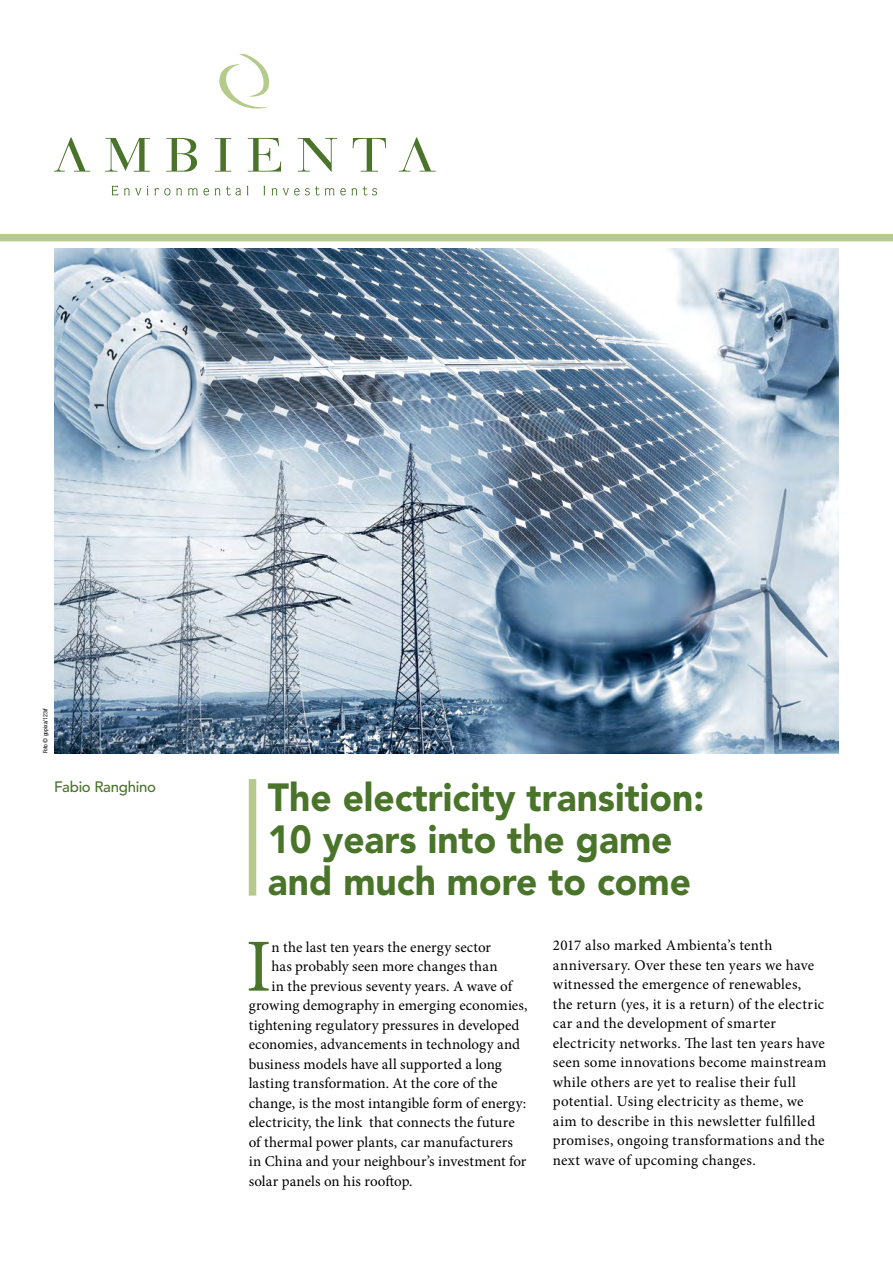
<style>
.page{position:relative;width:893px;height:1263px;background:#fff}
.page>*{position:absolute;margin:0;border:0;box-sizing:border-box;transform-origin:0 0}
.t1{font:75px "Minion Pro";color:#49742a}
.t2{font:900 39px "Avenir LT";color:#49742a;scale:.95 1}
.t3{font:15px/19.5px "Minion Pro";letter-spacing:.01em;color:#000}
.t4{font:500 15px "Avenir LT";letter-spacing:-.02em;color:#49742a}
.t5{font:condensed 6px "Helvetica Neue LT";color:#000}
</style>
<div class="page">
<svg style="left:298px;top:138px;width:39px;height:34px"></svg>
<svg style="left:54px;top:137px;width:36px;height:35px"></svg>
<svg style="left:105px;top:138px;width:45px;height:34px"></svg>
<svg style="left:166px;top:137px;width:31px;height:35px"></svg>
<svg style="left:215px;top:138px;width:16px;height:34px"></svg>
<svg style="left:248px;top:138px;width:33px;height:34px"></svg>
<svg style="left:353px;top:138px;width:33px;height:34px"></svg>
<svg style="left:399px;top:137px;width:37px;height:35px"></svg>
<svg style="left:219px;top:54px;width:51px;height:55px"></svg>
<svg style="left:112px;top:186px;width:6px;height:9px"></svg>
<svg style="left:124px;top:186px;width:46px;height:9px"></svg>
<svg style="left:176px;top:188px;width:6px;height:7px"></svg>
<svg style="left:188px;top:188px;width:10px;height:7px"></svg>
<svg style="left:204px;top:188px;width:5px;height:7px"></svg>
<svg style="left:215px;top:186px;width:26px;height:9px"></svg>
<svg style="left:247px;top:186px;width:2px;height:9px"></svg>
<svg style="left:263px;top:186px;width:2px;height:9px"></svg>
<svg style="left:271px;top:186px;width:86px;height:9px"></svg>
<svg style="left:363px;top:186px;width:14px;height:9px"></svg>
<div style="left:0;top:234px;width:893px;height:7px;background:#b5cb8b"></div>
<img style="left:54px;top:248px;width:785px;height:505px">
<div style="left:249px;top:779px;width:7px;height:116px;background:#b5cb8b"></div>
<p class="t5" style="left:42px;top:753px;width:47px;rotate:-90deg">Foto © gopixa/123rf</p>
<p class="t4" style="left:54px;top:778px;width:103px">Fabio Ranghino</p>
<p class="t2" style="left:268px;top:774px;width:461px">The electricity transition:</p>
<p class="t2" style="left:268px;top:816px;width:427px">10 years into the game</p>
<p class="t2" style="left:268px;top:858px;width:447px">and much more to come</p>
<p class="t1" style="left:246px;top:916px;width:27px">I</p>
<p class="t3" style="left:271px;top:937px;width:221px">n the last ten years the energy sector</p>
<p class="t3" style="left:271px;top:957px;width:228px">has probably seen more changes than</p>
<p class="t3" style="left:271px;top:976px;width:242px">in the previous seventy years. A wave of</p>
<p class="t3" style="left:249px;top:996px;width:280px">growing demography in emerging economies,</p>
<p class="t3" style="left:249px;top:1015px;width:272px">tightening regulatory pressures in developed</p>
<p class="t3" style="left:249px;top:1035px;width:273px">economies, advancements in technology and</p>
<p class="t3" style="left:249px;top:1054px;width:255px">business models have all supported a long</p>
<p class="t3" style="left:249px;top:1074px;width:250px">lasting transformation. At the core of the</p>
<p class="t3" style="left:249px;top:1093px;width:279px">change, is the most intangible form of energy:</p>
<p class="t3" style="left:249px;top:1113px;width:267px">electricity, the link that connects the future</p>
<p class="t3" style="left:249px;top:1132px;width:266px">of thermal power plants, car manufacturers</p>
<p class="t3" style="left:249px;top:1152px;width:279px">in China and your neighbour’s investment for</p>
<p class="t3" style="left:249px;top:1171px;width:165px">solar panels on his rooftop.</p>
<p class="t3" style="left:553px;top:936px;width:263px">2017 also marked Ambienta’s tenth anniversary. Over these ten years we have witnessed the emergence of renewables,</p>
<p class="t3" style="left:553px;top:994px;width:275px">the return (yes, it is a return) of the electric car and the development of smarter electricity networks. The last ten years have seen some innovations become mainstream while others are yet to realise their full potential. Using electricity as theme, we aim to describe in this newsletter fulfilled promises, ongoing transformations and the next wave of upcoming changes.</p>
</div>
